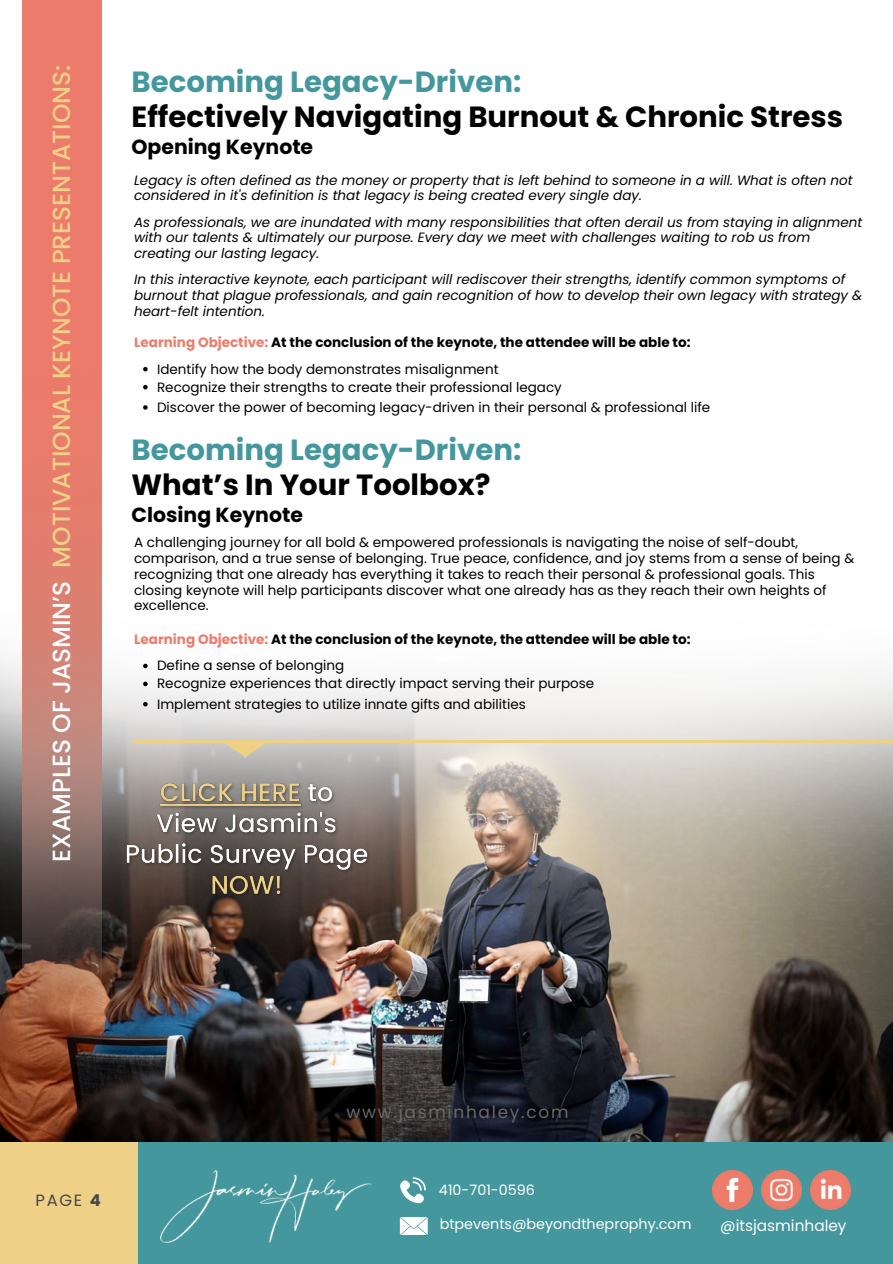
<style>
.page{position:relative;width:893px;height:1264px;background:#fff}
.page>*{position:absolute;margin:0;border:0;box-sizing:border-box;transform-origin:0 0}
.t1{font:700 29.1px "Poppins";color:#000}
.t2{font:700 29.1px "Poppins";color:#44989d}
.t3{font:500 24.75px "Poppins";color:#eed187}
.t4{font:700 20.4px "Poppins";color:#000}
.t5{font:16.95px "Poppins";letter-spacing:.1em;color:#6a696a}
.t6{font:16.35px "Poppins";color:#474647}
.t7{font:15.3px "Poppins";color:#fff}
.t8{font:14.4px "Poppins";color:#fff}
.t9{font:13.5px/15.8px "Poppins";color:#000}
.t10{font:italic 13.5px/15.8px "Poppins";color:#000}
.t11{font:700 13.5px "Poppins";color:#000}
.s1{color:#fffeff}
.s2{color:#efd187}
.s3{color:#ed7b6b}
.s4{font-weight:700}
</style>
<div class="page">
<img style="left:0;top:656px;width:892px;height:485px">
<img style="left:22px;top:0;width:80px;height:1077px">
<hr style="left:133px;top:739px;width:759px;height:3px;background:#eed187">
<svg style="left:222px;top:742px;width:46px;height:15px"></svg>
<svg style="left:143px;top:367px;width:5px;height:4px"></svg>
<svg style="left:143px;top:385px;width:5px;height:4px"></svg>
<svg style="left:143px;top:405px;width:5px;height:4px"></svg>
<svg style="left:143px;top:663px;width:5px;height:5px"></svg>
<svg style="left:143px;top:681px;width:5px;height:5px"></svg>
<svg style="left:143px;top:702px;width:5px;height:4px"></svg>
<img style="left:121px;top:774px;width:254px;height:128px">
<div style="left:0;top:1141px;width:892px;height:122px;background:#44989d"></div>
<img style="left:160px;top:1170px;width:212px;height:72px">
<div style="left:0;top:1141px;width:137px;height:122px;background:#eed187"></div>
<img style="left:712px;top:1170px;width:40px;height:39px">
<img style="left:761px;top:1170px;width:40px;height:39px">
<img style="left:810px;top:1170px;width:40px;height:39px">
<svg style="left:400px;top:1177px;width:26px;height:26px"></svg>
<svg style="left:400px;top:1217px;width:27px;height:17px"></svg>
<p class="t3" style="left:44px;top:861px;width:798px;rotate:-90deg"><span class="s1">EXAMPLES OF JASMIN’S</span> <span class="s2">MOTIVATIONAL</span> KEYNOTE PRESENTATIONS:</p>
<p class="t2" style="left:132px;top:62px;width:391px">Becoming Legacy-Driven:</p>
<p class="t1" style="left:132px;top:97px;width:713px">Effectively Navigating Burnout &amp; Chronic Stress</p>
<p class="t4" style="left:132px;top:133px;width:183px">Opening Keynote</p>
<p class="t10" style="left:134px;top:172px;width:720px">Legacy is often defined as the money or property that is left behind to someone in a will. What is often not considered in it's definition is that legacy is being created every single day.</p>
<p class="t10" style="left:134px;top:214px;width:729px">As professionals, we are inundated with many responsibilities that often derail us from staying in alignment with our talents &amp; ultimately our purpose. Every day we meet with challenges waiting to rob us from creating our lasting legacy.</p>
<p class="t10" style="left:134px;top:272px;width:729px">In this interactive keynote, each participant will rediscover their strengths, identify common symptoms of burnout that plague professionals, and gain recognition of how to develop their own legacy with strategy &amp; heart-felt intention.</p>
<p class="t11" style="left:134px;top:333px;width:558px"><span class="s3">Learning Objective:</span> At the conclusion of the keynote, the attendee will be able to:</p>
<p class="t9" style="left:157px;top:361px;width:343px">Identify how the body demonstrates misalignment</p>
<p class="t9" style="left:157px;top:379px;width:406px">Recognize their strengths to create their professional legacy</p>
<p class="t9" style="left:157px;top:399px;width:554px">Discover the power of becoming legacy-driven in their personal &amp; professional life</p>
<p class="t2" style="left:132px;top:429px;width:391px">Becoming Legacy-Driven:</p>
<p class="t1" style="left:132px;top:464px;width:360px">What’s In Your Toolbox?</p>
<p class="t4" style="left:132px;top:500px;width:173px">Closing Keynote</p>
<p class="t9" style="left:134px;top:535px;width:721px">A challenging journey for all bold &amp; empowered professionals is navigating the noise of self-doubt, comparison, and a true sense of belonging. True peace, confidence, and joy stems from a sense of being &amp; recognizing that one already has everything it takes to reach their personal &amp; professional goals. This closing keynote will help participants discover what one already has as they reach their own heights of excellence.</p>
<p class="t11" style="left:134px;top:630px;width:558px"><span class="s3">Learning Objective:</span> At the conclusion of the keynote, the attendee will be able to:</p>
<p class="t9" style="left:157px;top:658px;width:189px">Define a sense of belonging</p>
<p class="t9" style="left:157px;top:676px;width:438px">Recognize experiences that directly impact serving their purpose</p>
<p class="t9" style="left:157px;top:696px;width:370px">Implement strategies to utilize innate gifts and abilities</p>
<p class="t6" style="left:36px;top:1188px;width:67px">PAGE <span class="s4">4</span></p>
<p class="t5" style="left:346px;top:1100px;width:223px">www.jasminhaley.com</p>
<p class="t8" style="left:439px;top:1180px;width:98px">410-701-0596</p>
<p class="t8" style="left:439px;top:1213px;width:253px">btpevents@beyondtheprophy.com</p>
<p class="t7" style="left:720px;top:1214px;width:128px">@itsjasminhaley</p>
</div>
